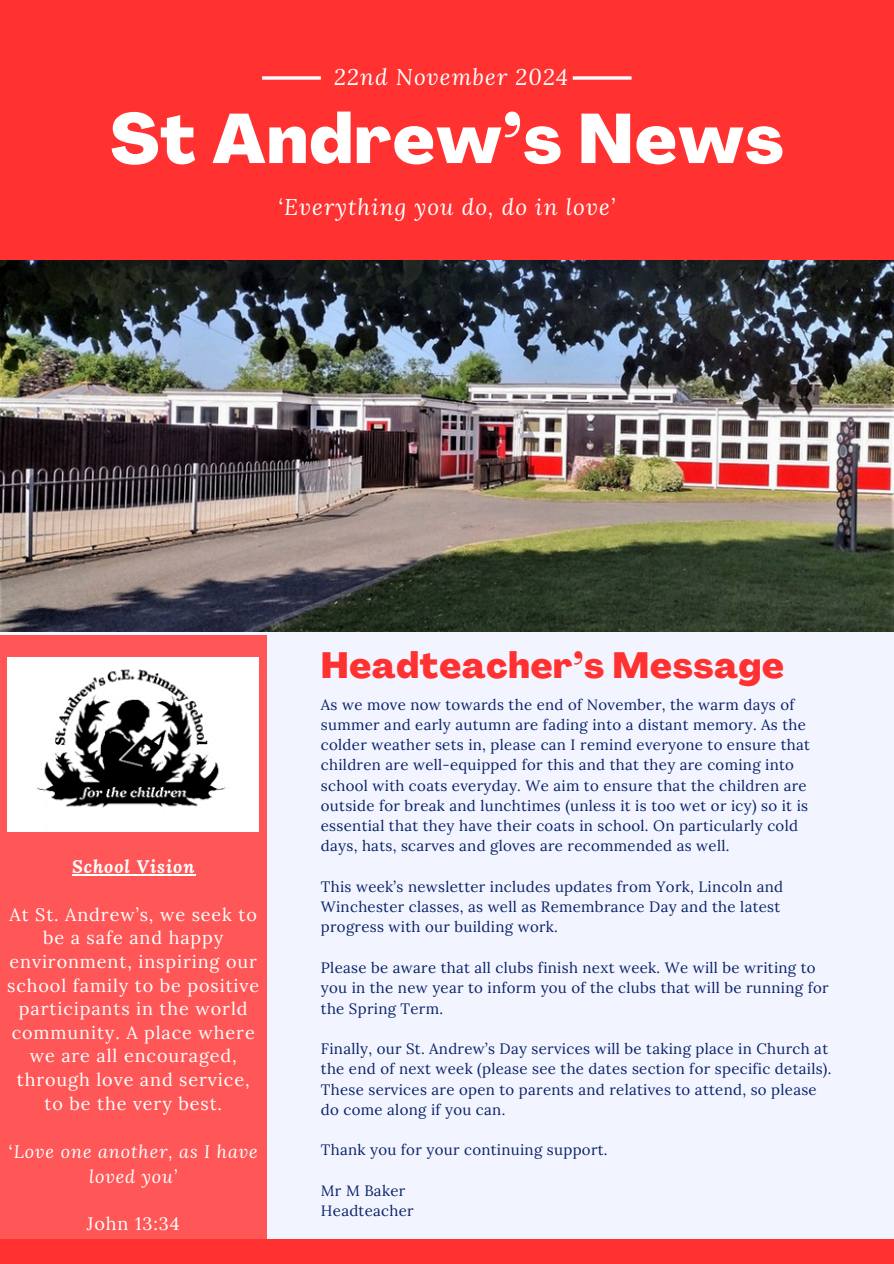
<style>
.page{position:relative;width:894px;height:1264px;background:#fff}
.page>*{position:absolute;margin:0;border:0;box-sizing:border-box;transform-origin:0 0}
.t1{font:800 69px "Agrandir";letter-spacing:.02em;color:#fff}
.t2{font:800 36px "Agrandir";letter-spacing:.02em;color:#ff3131}
.t3{font:italic 22.5px "Lora";letter-spacing:.05em;color:#fff}
.t4{font:18px/23.7px "Lora";letter-spacing:.05em;color:#fff;text-align:center}
.t5{font:italic 18px/24.8px "Lora";letter-spacing:.05em;color:#fff;text-align:center}
.t6{font:italic 700 18px "Lora";letter-spacing:.05em;color:#fff}
.t7{font:15px/20.2px "Lora";letter-spacing:.02em;color:#0a2269}
.s1{font-style:normal}
</style>
<div class="page">
<div style="left:0;top:0;width:893px;height:1263px;background:#f2f5ff"></div>
<div style="left:0;top:0;width:893px;height:263px;background:#ff3131"></div>
<div style="left:0;top:634px;width:266px;height:629px;background:#ff5757"></div>
<hr style="left:72px;top:874px;width:123px;height:1px;background:#fff">
<div style="left:0;top:1239px;width:893px;height:24px;background:#ff3131"></div>
<img style="left:0;top:260px;width:893px;height:372px">
<svg style="left:572px;top:76px;width:59px;height:4px"></svg>
<svg style="left:262px;top:76px;width:59px;height:4px"></svg>
<img style="left:8px;top:657px;width:251px;height:174px">
<p class="t3" style="left:334px;top:62px;width:235px">22nd November 2024</p>
<h5 class="t1" style="left:110px;top:111px;width:674px">St Andrew’s News</h5>
<h5 class="t3" style="left:278px;top:192px;width:338px">‘Everything you do, do in love’</h5>
<h3 class="t6" style="left:72px;top:854px;width:124px">School Vision</h3>
<h1 class="t4" style="left:7px;top:902px;width:254px">At St. Andrew’s, we seek to be a safe and happy environment, inspiring our school family to be positive participants in the world community. A place where we are all encouraged, through love and service, to be the very best.</h1>
<h3 class="t5" style="left:9px;top:1138px;width:250px"><span class="s1">‘</span>Love one another, as I have loved you’</h3>
<h4 class="t4" style="left:87px;top:1211px;width:94px">John 13:34</h4>
<h2 class="t2" style="left:321px;top:650px;width:464px">Headteacher’s Message</h2>
<p class="t7" style="left:321px;top:694px;width:490px">As we move now towards the end of November, the warm days of summer and early autumn are fading into a distant memory. As the colder weather sets in, please can I remind everyone to ensure that children are well-equipped for this and that they are coming into school with coats everyday. We aim to ensure that the children are outside for break and lunchtimes (unless it is too wet or icy) so it is essential that they have their coats in school. On particularly cold days, hats, scarves and gloves are recommended as well.</p>
<p class="t7" style="left:321px;top:876px;width:463px">This week’s newsletter includes updates from York, Lincoln and<br>Winchester classes, as well as Remembrance Day and the latest progress with our building work.</p>
<p class="t7" style="left:321px;top:957px;width:509px">Please be aware that all clubs finish next week. We will be writing to you in the new year to inform you of the clubs that will be running for the Spring Term.</p>
<p class="t7" style="left:321px;top:1038px;width:512px">Finally, our St. Andrew’s Day services will be taking place in Church at the end of next week (please see the dates section for specific details).<br>These services are open to parents and relatives to attend, so please do come along if you can.</p>
<p class="t7" style="left:321px;top:1139px;width:288px">Thank you for your continuing support.</p>
<p class="t7" style="left:321px;top:1180px;width:86px">Mr M Baker</p>
<p class="t7" style="left:321px;top:1200px;width:94px">Headteacher</p>
</div>
